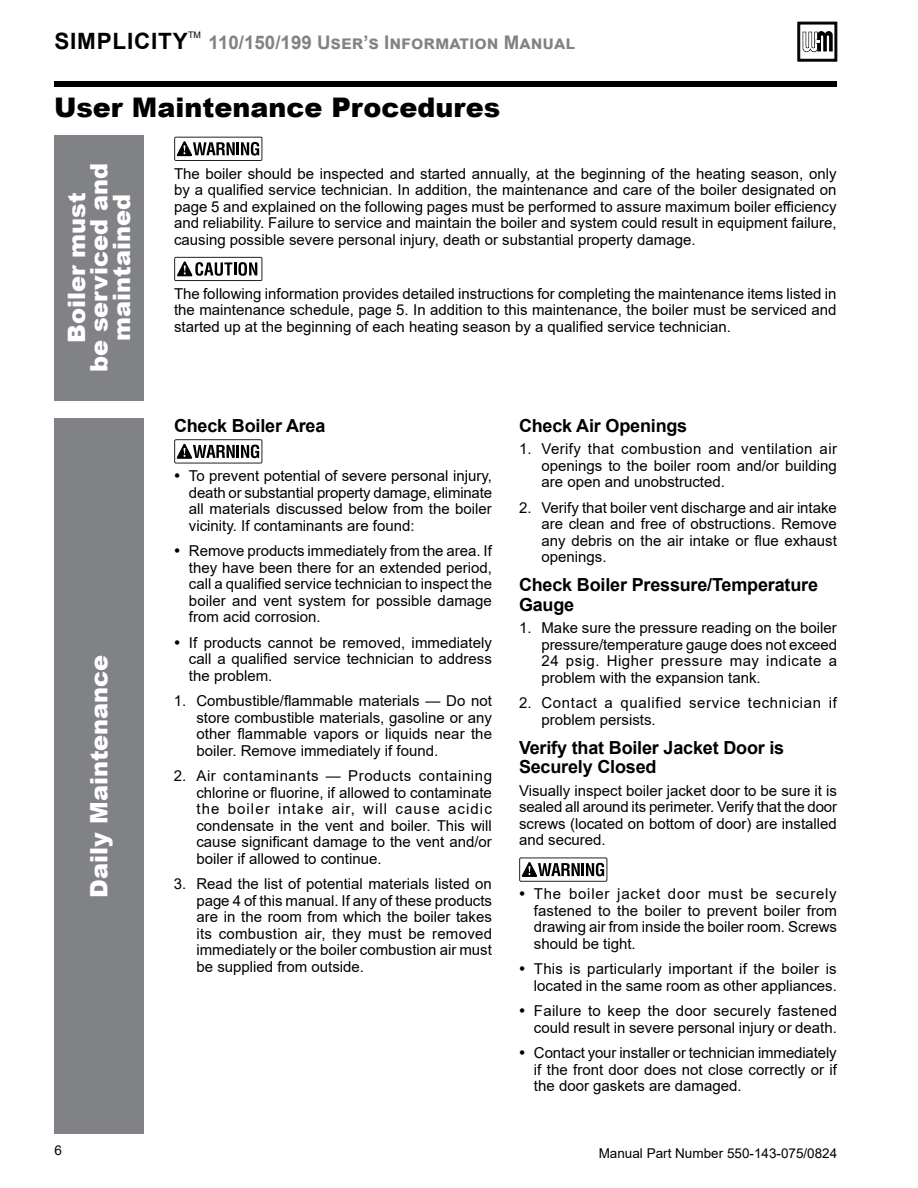
<style>
.page{position:relative;width:918px;height:1188px;background:#fff}
.page>*{position:absolute;margin:0;border:0;box-sizing:border-box;transform-origin:0 0}
.t1{font:900 27px "Arial";color:#000}
.t2{font:900 24px/22.5px "Arial";color:#fff;text-align:center}
.t3{font:700 22.5px "Arial";letter-spacing:.035em;color:#000}
.t4{font:700 18.75px "Arial";color:#808285}
.t5{font:700 18px/19.8px "Arial";letter-spacing:-.01em;color:#000}
.t6{font:15px/16.5px "Arial";color:#000;text-align:justify}
.t7{font:15px/16.5px "Arial";letter-spacing:.045em;color:#000}
.t8{font:13.5px "Arial";color:#000}
.t9{font:9px "Arial";color:#000}
</style>
<div class="page">
<svg style="left:798px;top:22px;width:39px;height:39px"></svg>
<svg style="left:174px;top:439px;width:88px;height:24px"></svg>
<svg style="left:519px;top:858px;width:88px;height:24px"></svg>
<svg style="left:174px;top:137px;width:88px;height:24px"></svg>
<svg style="left:174px;top:257px;width:88px;height:24px"></svg>
<div style="left:54px;top:81px;width:783px;height:6px;background:#000"></div>
<div style="left:54px;top:418px;width:90px;height:716px;background:#808285"></div>
<div style="left:54px;top:135px;width:90px;height:265px;background:#808285"></div>
<h3 class="t3" style="left:54px;top:25px;width:135px">SIMPLICITY</h3>
<p class="t9" style="left:188px;top:29px;width:14px">TM</p>
<p class="t4" style="left:209px;top:29px;width:368px">110/150/199 User’s Information Manual</p>
<h1 class="t1" style="left:54px;top:88px;width:448px">User Maintenance Procedures</h1>
<h2 class="t2" style="left:65px;top:372px;width:211px;rotate:-90deg">Boiler must<br>be serviced and maintained</h2>
<h2 class="t2" style="left:87px;top:898px;width:245px;rotate:-90deg">Daily Maintenance</h2>
<p class="t8" style="left:54px;top:1141px;width:9px">6</p>
<p class="t6" style="left:174px;top:165px;width:664px">The boiler should be inspected and started annually, at the beginning of the heating season, only by a qualified service technician. In addition, the maintenance and care of the boiler designated on page 5 and explained on the following pages must be performed to assure maximum boiler efficiency and reliability. Failure to service and maintain the boiler and system could result in equipment failure, causing possible severe personal injury, death or substantial property damage.</p>
<p class="t6" style="left:174px;top:285px;width:664px">The following information provides detailed instructions for completing the maintenance items listed in the maintenance schedule, page 5. In addition to this maintenance, the boiler must be serviced and started up at the beginning of each heating season by a qualified service technician.</p>
<p class="t5" style="left:174px;top:416px;width:153px">Check Boiler Area</p>
<p class="t6" style="left:189px;top:467px;width:305px">To prevent potential of severe personal injury, death or substantial property damage, eliminate all materials discussed below from the boiler vicinity. If contaminants are found:</p>
<p class="t6" style="left:189px;top:542px;width:305px">Remove products immediately from the area. If they have been there for an extended period, call a qualified service technician to inspect the boiler and vent system for possible damage from acid corrosion.</p>
<p class="t6" style="left:189px;top:634px;width:305px">If products cannot be removed, immediately call a qualified service technician to address the problem.</p>
<p class="t6" style="left:196px;top:692px;width:297px;text-indent:-23px">1. Combustible/flammable materials — Do not store combustible materials, gasoline or any other flammable vapors or liquids near the boiler. Remove immediately if found.</p>
<p class="t6" style="left:196px;top:767px;width:297px;text-indent:-23px">2. Air contaminants — Products containing chlorine or fluorine, if allowed to contaminate the boiler intake air, will cause acidic condensate in the vent and boiler. This will cause significant damage to the vent and/or boiler if allowed to continue.</p>
<p class="t6" style="left:196px;top:875px;width:297px;text-indent:-23px">3. Read the list of potential materials listed on page 4 of this manual. If any of these products are in the room from which the boiler takes its combustion air, they must be removed immediately or the boiler combustion air must be supplied from outside.</p>
<p class="t5" style="left:519px;top:416px;width:170px">Check Air Openings</p>
<p class="t6" style="left:542px;top:440px;width:297px;text-indent:-22px">1. Verify that combustion and ventilation air openings to the boiler room and/or building are open and unobstructed.</p>
<p class="t6" style="left:542px;top:499px;width:297px;text-indent:-22px">2. Verify that boiler vent discharge and air intake are clean and free of obstructions. Remove any debris on the air intake or flue exhaust openings.</p>
<p class="t5" style="left:519px;top:575px;width:301px">Check Boiler Pressure/Temperature<br>Gauge</p>
<p class="t6" style="left:542px;top:620px;width:297px;text-indent:-22px">1. Make sure the pressure reading on the boiler pressure/temperature gauge does not exceed 24 psig. Higher pressure may indicate a problem with the expansion tank.</p>
<p class="t7" style="left:542px;top:695px;width:297px;text-indent:-22px">2. Contact a qualified service technician if problem persists.</p>
<p class="t5" style="left:519px;top:737px;width:267px">Verify that Boiler Jacket Door is<br>Securely Closed</p>
<p class="t6" style="left:519px;top:782px;width:320px">Visually inspect boiler jacket door to be sure it is sealed all around its perimeter. Verify that the door screws (located on bottom of door) are installed and secured.</p>
<p class="t6" style="left:534px;top:886px;width:305px">The boiler jacket door must be securely fastened to the boiler to prevent boiler from drawing air from inside the boiler room. Screws should be tight.</p>
<p class="t6" style="left:534px;top:961px;width:304px">This is particularly important if the boiler is located in the same room as other appliances.</p>
<p class="t6" style="left:534px;top:1003px;width:305px">Failure to keep the door securely fastened could result in severe personal injury or death.</p>
<p class="t6" style="left:534px;top:1045px;width:305px">Contact your installer or technician immediately if the front door does not close correctly or if the door gaskets are damaged.</p>
<p class="t8" style="left:599px;top:1144px;width:240px">Manual Part Number 550-143-075/0824</p>
</div>
